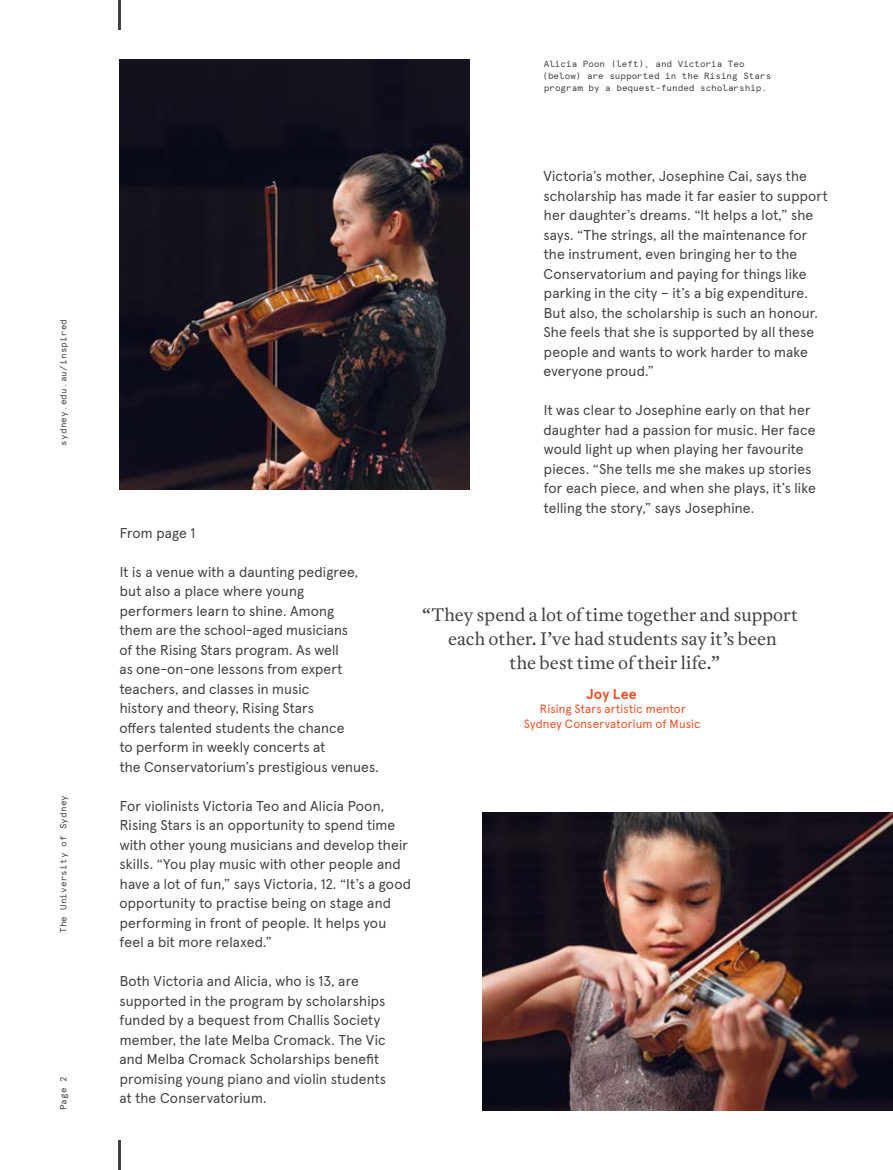
<style>
.page{position:relative;width:893px;height:1170px;background:#fff}
.page>*{position:absolute;margin:0;border:0;box-sizing:border-box;transform-origin:0 0}
.t1{font:300 18px/24.3px "Antwerp";color:#414042;text-align:center}
.t2{font:14.25px/19.5px "Apercu Pro";letter-spacing:.01em;color:#414042}
.t3{font:700 14.25px "Apercu Pro";letter-spacing:.01em;color:#f04e23}
.t4{font:12px/14.7px "Apercu Pro";letter-spacing:.015em;color:#f04e23;text-align:center}
.t5{font:9px/12px "Apercu Mono Pro";color:#414042}
.t6{font:9px "Apercu Mono Pro";letter-spacing:.02em;color:#414042}
</style>
<div class="page">
<img style="left:119px;top:60px;width:351px;height:430px">
<img style="left:483px;top:812px;width:410px;height:298px">
<hr style="left:118px;top:1140px;width:2px;height:29px;background:#414042">
<hr style="left:118px;top:0;width:2px;height:30px;background:#414042">
<p class="t6" style="left:57px;top:445px;width:128px;rotate:-90deg">sydney.edu.au/inspired</p>
<p class="t6" style="left:56px;top:933px;width:140px;rotate:-90deg">The University of Sydney</p>
<p class="t5" style="left:56px;top:1110px;width:36px;rotate:-90deg">Page 2</p>
<p class="t5" style="left:542px;top:57px;width:230px">Alicia Poon (left), and Victoria Teo (below) are supported in the Rising Stars program by a bequest-funded scholarship.</p>
<p class="t2" style="left:120px;top:521px;width:77px">From page 1</p>
<p class="t2" style="left:119px;top:560px;width:261px">It is a venue with a daunting pedigree, but also a place where young performers learn to shine. Among<br>them are the school-aged musicians<br>of the Rising Stars program. As well<br>as one-on-one lessons from expert teachers, and classes in music<br>history and theory, Rising Stars<br>offers talented students the chance<br>to perform in weekly concerts at<br>the Conservatorium’s prestigious venues.</p>
<p class="t2" style="left:119px;top:794px;width:293px">For violinists Victoria Teo and Alicia Poon, Rising Stars is an opportunity to spend time with other young musicians and develop their skills. “You play music with other people and have a lot of fun,” says Victoria, 12. “It’s a good opportunity to practise being on stage and performing in front of people. It helps you feel a bit more relaxed.”</p>
<p class="t2" style="left:119px;top:970px;width:268px">Both Victoria and Alicia, who is 13, are supported in the program by scholarships funded by a bequest from Challis Society member, the late Melba Cromack. The Vic and Melba Cromack Scholarships benefit promising young piano and violin students at the Conservatorium.</p>
<p class="t2" style="left:543px;top:165px;width:286px">Victoria’s mother, Josephine Cai, says the scholarship has made it far easier to support her daughter’s dreams. “It helps a lot,” she says. “The strings, all the maintenance for the instrument, even bringing her to the Conservatorium and paying for things like parking in the city – it’s a big expenditure.<br>But also, the scholarship is such an honour.<br>She feels that she is supported by all these people and wants to work harder to make everyone proud.”</p>
<p class="t2" style="left:544px;top:399px;width:274px">It was clear to Josephine early on that her daughter had a passion for music. Her face would light up when playing her favourite pieces. “She tells me she makes up stories for each piece, and when she plays, it’s like telling the story,” says Josephine.</p>
<p class="t1" style="left:422px;top:602px;width:377px">“They spend a lot of time together and support each other. I’ve had students say it’s been<br>the best time of their life.”</p>
<p class="t3" style="left:586px;top:682px;width:52px">Joy Lee</p>
<p class="t4" style="left:524px;top:700px;width:178px">Rising Stars artistic mentor<br>Sydney Conservatorium of Music</p>
</div>
